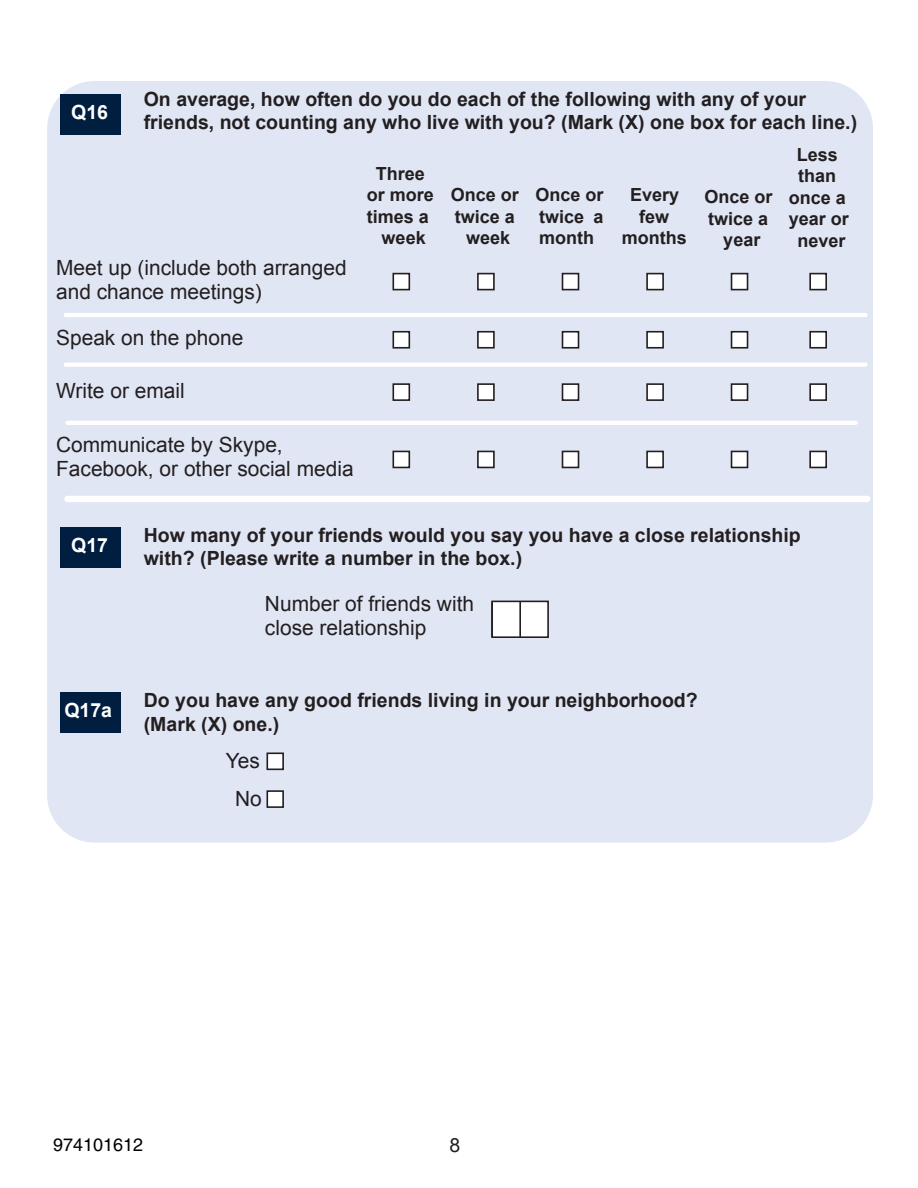
<style>
.page{position:relative;width:918px;height:1188px;background:#fff}
.page>*{position:absolute;margin:0;border:0;box-sizing:border-box;transform-origin:0 0}
.ParaStyle04-Leading{font:21px/24.2px "Arial";color:#231f20}
.ParaStyle01-Leading{font:21px "Arial";color:#231f20}
.ParaStyle01-Leading-2{font:700 19.5px/23.4px "Arial";color:#231f20}
.ParaStyle01-Leading-3{font:700 19.5px "Arial";color:#fff}
.ParaStyle01-Leading-4{font:19.5px "Arial";color:#231f20}
.ParaStyle01-Leading-5{font:700 18px/21.6px "Arial";color:#231f20}
.ParaStyle02-Leading{font:700 18px "Arial";color:#231f20}
.ParaStyle10-Leading{font:700 18px/21.6px "Arial";color:#231f20;text-align:justify}
.t1{font:18px "Helvetica";color:#000}
</style>
<div class="page">
<div style="left:47px;top:81px;width:826px;height:762px;background:#e1e6f5;border-radius:48px"></div>
<div style="left:393px;top:274px;width:16px;height:16px;background:#fff"></div>
<div style="left:392px;top:273px;width:18px;height:17px;border:2px solid #231f20"></div>
<div style="left:478px;top:274px;width:16px;height:16px;background:#fff"></div>
<div style="left:477px;top:273px;width:18px;height:17px;border:2px solid #231f20"></div>
<div style="left:562px;top:274px;width:17px;height:16px;background:#fff"></div>
<div style="left:562px;top:273px;width:17px;height:17px;border:2px solid #231f20"></div>
<div style="left:647px;top:274px;width:16px;height:16px;background:#fff"></div>
<div style="left:646px;top:273px;width:18px;height:17px;border:2px solid #231f20"></div>
<div style="left:732px;top:274px;width:16px;height:16px;background:#fff"></div>
<div style="left:731px;top:273px;width:17px;height:17px;border:2px solid #231f20"></div>
<div style="left:810px;top:274px;width:16px;height:16px;background:#fff"></div>
<div style="left:809px;top:273px;width:18px;height:17px;border:2px solid #231f20"></div>
<hr style="left:66px;top:313px;width:800px;height:4px;background:#fff">
<hr style="left:66px;top:363px;width:800px;height:4px;background:#fff">
<div style="left:393px;top:332px;width:16px;height:16px;background:#fff"></div>
<div style="left:392px;top:331px;width:18px;height:18px;border:2px solid #231f20"></div>
<div style="left:478px;top:332px;width:16px;height:16px;background:#fff"></div>
<div style="left:477px;top:331px;width:18px;height:18px;border:2px solid #231f20"></div>
<div style="left:562px;top:332px;width:17px;height:16px;background:#fff"></div>
<div style="left:562px;top:331px;width:17px;height:18px;border:2px solid #231f20"></div>
<div style="left:647px;top:332px;width:16px;height:16px;background:#fff"></div>
<div style="left:646px;top:331px;width:18px;height:18px;border:2px solid #231f20"></div>
<div style="left:732px;top:332px;width:16px;height:16px;background:#fff"></div>
<div style="left:731px;top:331px;width:17px;height:18px;border:2px solid #231f20"></div>
<div style="left:810px;top:332px;width:16px;height:16px;background:#fff"></div>
<div style="left:809px;top:331px;width:18px;height:18px;border:2px solid #231f20"></div>
<div style="left:393px;top:384px;width:16px;height:16px;background:#fff"></div>
<div style="left:392px;top:383px;width:18px;height:18px;border:2px solid #231f20"></div>
<div style="left:478px;top:384px;width:16px;height:16px;background:#fff"></div>
<div style="left:477px;top:383px;width:18px;height:18px;border:2px solid #231f20"></div>
<div style="left:562px;top:384px;width:17px;height:16px;background:#fff"></div>
<div style="left:562px;top:383px;width:17px;height:18px;border:2px solid #231f20"></div>
<div style="left:647px;top:384px;width:16px;height:16px;background:#fff"></div>
<div style="left:646px;top:383px;width:18px;height:18px;border:2px solid #231f20"></div>
<div style="left:732px;top:384px;width:16px;height:16px;background:#fff"></div>
<div style="left:731px;top:383px;width:17px;height:18px;border:2px solid #231f20"></div>
<div style="left:810px;top:384px;width:16px;height:16px;background:#fff"></div>
<div style="left:809px;top:383px;width:18px;height:18px;border:2px solid #231f20"></div>
<div style="left:68px;top:496px;width:799px;height:6px;background:#fff"></div>
<div style="left:492px;top:601px;width:56px;height:36px;background:#fff"></div>
<div style="left:491px;top:601px;width:58px;height:37px;border:2px solid #231f20"></div>
<hr style="left:491px;top:602px;width:2px;height:35px;background:#231f20">
<hr style="left:519px;top:602px;width:2px;height:35px;background:#231f20">
<div style="left:61px;top:527px;width:60px;height:40px;background:#001e40"></div>
<div style="left:61px;top:94px;width:60px;height:41px;background:#001e40"></div>
<div style="left:61px;top:692px;width:60px;height:41px;background:#001e40"></div>
<div style="left:267px;top:753px;width:16px;height:16px;background:#fff"></div>
<div style="left:266px;top:752px;width:18px;height:18px;border:2px solid #231f20"></div>
<div style="left:267px;top:791px;width:16px;height:16px;background:#fff"></div>
<div style="left:266px;top:790px;width:18px;height:18px;border:2px solid #231f20"></div>
<hr style="left:68px;top:421px;width:788px;height:4px;background:#fff">
<div style="left:393px;top:451px;width:16px;height:16px;background:#fff"></div>
<div style="left:392px;top:451px;width:18px;height:17px;border:2px solid #231f20"></div>
<div style="left:478px;top:451px;width:16px;height:16px;background:#fff"></div>
<div style="left:477px;top:451px;width:18px;height:17px;border:2px solid #231f20"></div>
<div style="left:562px;top:451px;width:17px;height:16px;background:#fff"></div>
<div style="left:562px;top:451px;width:17px;height:17px;border:2px solid #231f20"></div>
<div style="left:647px;top:451px;width:16px;height:16px;background:#fff"></div>
<div style="left:646px;top:451px;width:18px;height:17px;border:2px solid #231f20"></div>
<div style="left:732px;top:451px;width:16px;height:16px;background:#fff"></div>
<div style="left:731px;top:451px;width:17px;height:17px;border:2px solid #231f20"></div>
<div style="left:810px;top:451px;width:16px;height:16px;background:#fff"></div>
<div style="left:809px;top:451px;width:18px;height:17px;border:2px solid #231f20"></div>
<p class="ParaStyle01-Leading-3" style="left:71px;top:100px;width:38px">Q16</p>
<p class="ParaStyle01-Leading-2" style="left:144px;top:88px;width:715px">On average, how often do you do each of the following with any of your friends, not counting any who live with you? (Mark (X) one box for each line.)</p>
<p class="ParaStyle01-Leading-5" style="left:367px;top:163px;width:69px;text-align:center">Three or more times a</p>
<p class="ParaStyle02-Leading" style="left:382px;top:226px;width:46px">week</p>
<p class="ParaStyle01-Leading-5" style="left:451px;top:185px;width:70px">Once or twice a</p>
<p class="ParaStyle02-Leading" style="left:466px;top:226px;width:46px">week</p>
<p class="ParaStyle10-Leading" style="left:536px;top:185px;width:70px">Once or twice a month</p>
<p class="ParaStyle01-Leading-5" style="left:705px;top:187px;width:70px">Once or twice a</p>
<p class="ParaStyle01-Leading-5" style="left:630px;top:185px;width:51px;text-align:center">Every few</p>
<p class="ParaStyle01-Leading-5" style="left:622px;top:228px;width:67px">months</p>
<p class="ParaStyle02-Leading" style="left:723px;top:228px;width:39px">year</p>
<p class="ParaStyle01-Leading-5" style="left:797px;top:144px;width:43px">Less than</p>
<p class="ParaStyle01-Leading-5" style="left:789px;top:187px;width:62px">once a year or</p>
<p class="ParaStyle02-Leading" style="left:797px;top:229px;width:50px">never</p>
<p class="ParaStyle04-Leading" style="left:56px;top:256px;width:292px">Meet up (include both arranged and chance meetings)</p>
<p class="ParaStyle01-Leading" style="left:56px;top:324px;width:189px">Speak on the phone</p>
<p class="ParaStyle01-Leading" style="left:56px;top:376px;width:130px">Write or email</p>
<p class="ParaStyle04-Leading" style="left:56px;top:433px;width:299px">Communicate by Skype,<br>Facebook, or other social media</p>
<p class="ParaStyle01-Leading-3" style="left:71px;top:532px;width:38px">Q17</p>
<p class="ParaStyle01-Leading-3" style="left:64px;top:698px;width:49px">Q17a</p>
<p class="ParaStyle01-Leading-2" style="left:144px;top:524px;width:659px">How many of your friends would you say you have a close relationship with? (Please write a number in the box.)</p>
<p class="ParaStyle04-Leading" style="left:265px;top:592px;width:211px">Number of friends with close relationship</p>
<p class="ParaStyle01-Leading-2" style="left:144px;top:689px;width:555px">Do you have any good friends living in your neighborhood? (Mark (X) one.)</p>
<p class="ParaStyle01-Leading" style="left:226px;top:747px;width:36px">Yes</p>
<p class="ParaStyle01-Leading" style="left:235px;top:785px;width:28px">No</p>
<p class="t1" style="left:53px;top:1135px;width:92px">974101612</p>
<p class="ParaStyle01-Leading-4" style="left:450px;top:1132px;width:12px">8</p>
</div>
